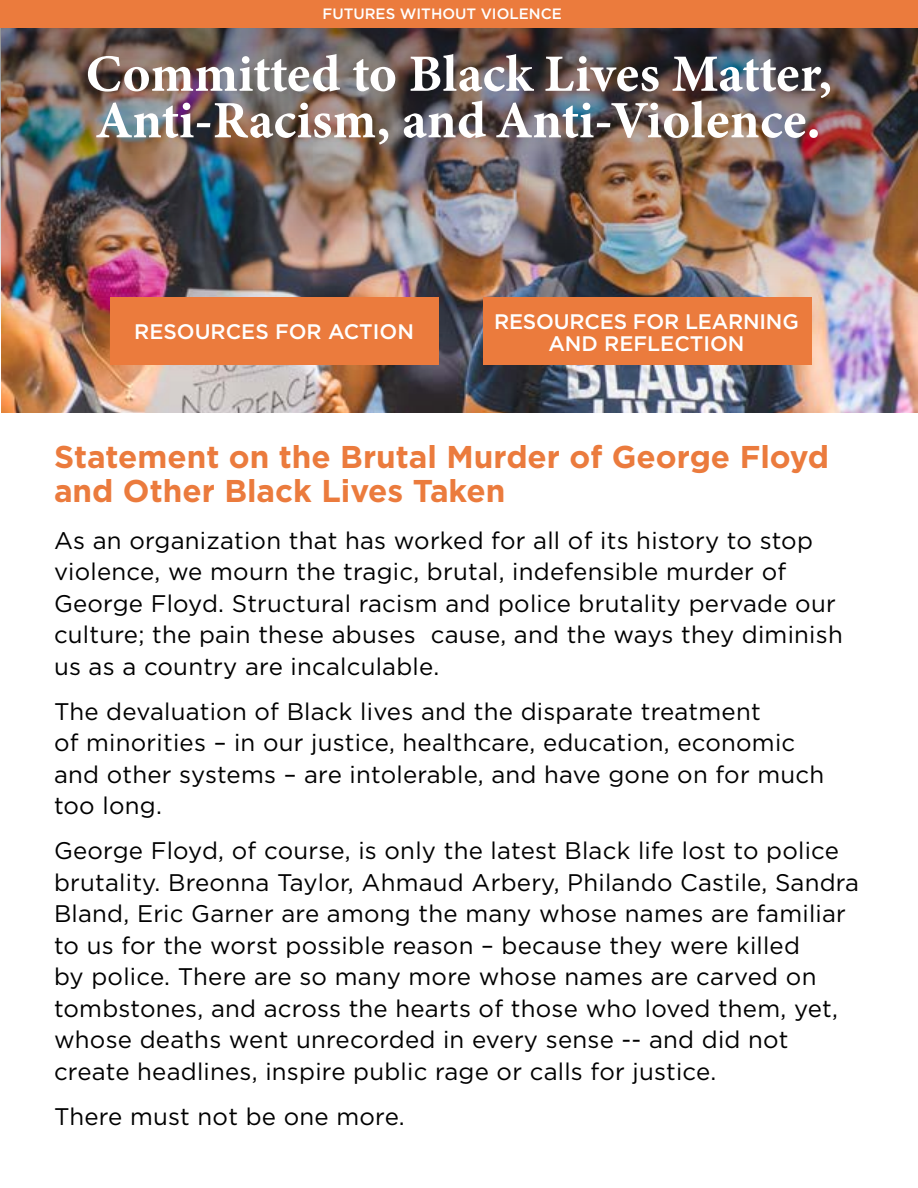
<style>
.page{position:relative;width:918px;height:1188px;background:#fff}
.page>*{position:absolute;margin:0;border:0;box-sizing:border-box;transform-origin:0 0}
.t1{font:700 31.5px/34.5px "Gotham";color:#eb7b3d}
.t2{font:24px/31.5px "Gotham";letter-spacing:.01em;color:#000}
.t3{font:500 21px/22.2px "Gotham";color:#fff;text-align:center}
.t4{font:500 15px "Gotham";color:#fff}
</style>
<div class="page">
<img style="left:0;top:28px;width:918px;height:384px">
<img style="left:88px;top:54px;width:252px;height:38px">
<svg style="left:353px;top:59px;width:42px;height:32px"></svg>
<img style="left:96px;top:102px;width:98px;height:36px">
<svg style="left:197px;top:123px;width:13px;height:4px"></svg>
<img style="left:215px;top:103px;width:173px;height:42px">
<img style="left:404px;top:54px;width:426px;height:84px">
<div style="left:809px;top:129px;width:9px;height:9px;background:#fff;border-radius:50%"></div>
<div style="left:0;top:0;width:918px;height:28px;background:#eb7b3d"></div>
<div style="left:110px;top:298px;width:328px;height:67px;background:#eb7b3d"></div>
<div style="left:483px;top:298px;width:329px;height:67px;background:#eb7b3d"></div>
<p class="t4" style="left:323px;top:4px;width:241px">FUTURES WITHOUT VIOLENCE</p>
<p class="t3" style="left:134px;top:321px;width:281px">RESOURCES FOR ACTION</p>
<p class="t3" style="left:494px;top:310px;width:306px">RESOURCES FOR LEARNING<br>AND REFLECTION</p>
<h1 class="t1" style="left:54px;top:439px;width:777px">Statement on the Brutal Murder of George Floyd and Other Black Lives Taken</h1>
<p class="t2" style="left:54px;top:524px;width:790px">As an organization that has worked for all of its history to stop violence, we mourn the tragic, brutal, indefensible murder of George Floyd. Structural racism and police brutality pervade our culture; the pain these abuses cause, and the ways they diminish us as a country are incalculable.</p>
<p class="t2" style="left:54px;top:695px;width:772px">The devaluation of Black lives and the disparate treatment<br>of minorities – in our justice, healthcare, education, economic and other systems – are intolerable, and have gone on for much too long.</p>
<p class="t2" style="left:54px;top:834px;width:807px">George Floyd, of course, is only the latest Black life lost to police brutality. Breonna Taylor, Ahmaud Arbery, Philando Castile, Sandra Bland, Eric Garner are among the many whose names are familiar to us for the worst possible reason – because they were killed<br>by police. There are so many more whose names are carved on tombstones, and across the hearts of those who loved them, yet, whose deaths went unrecorded in every sense -- and did not create headlines, inspire public rage or calls for justice.</p>
<p class="t2" style="left:54px;top:1100px;width:352px">There must not be one more.</p>
</div>
